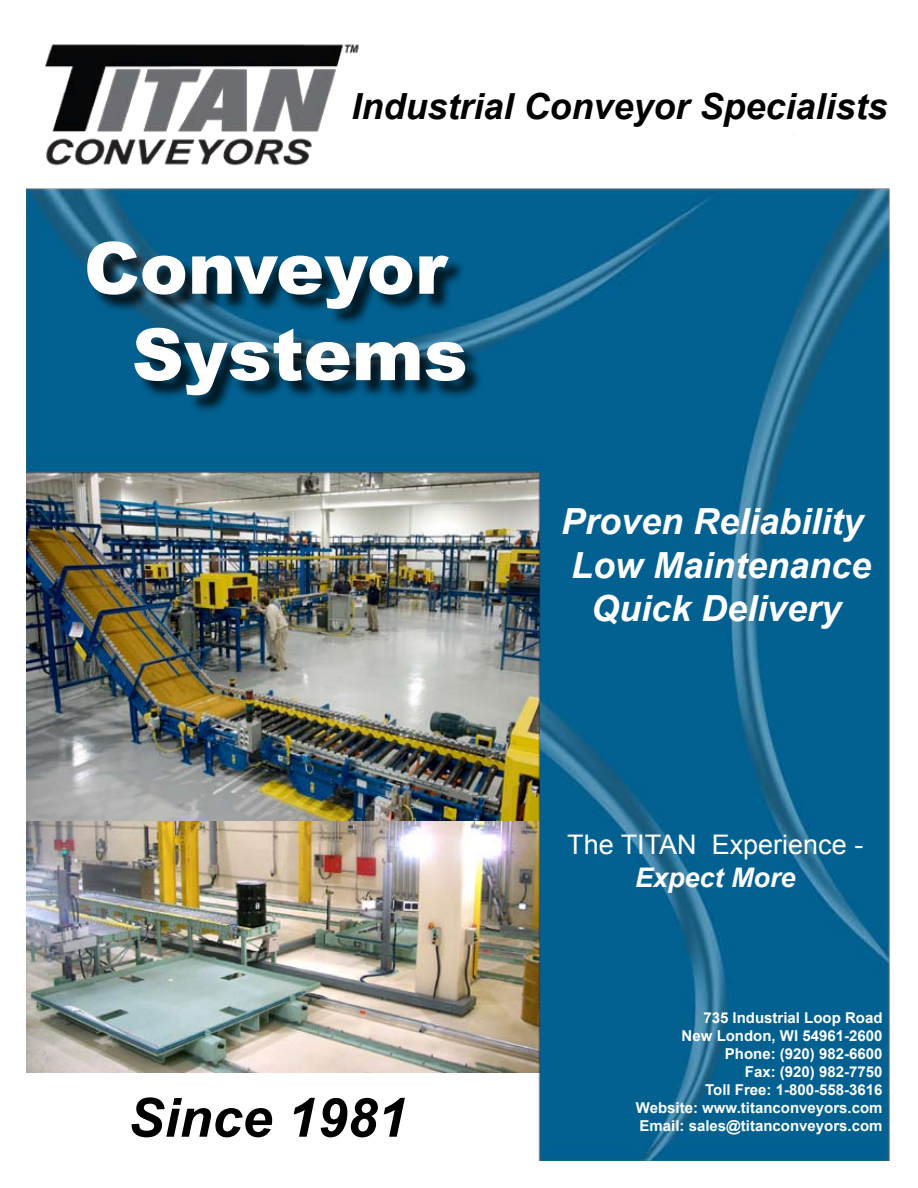
<style>
.page{position:relative;width:918px;height:1188px;background:#fff}
.page>*{position:absolute;margin:0;border:0;box-sizing:border-box;transform-origin:0 0}
.t1{font:900 72px/86.4px "Arial";color:#fff;text-align:right}
.t2{font:italic 700 54px "Arial";color:#000}
.t3{font:italic 700 36px/43.2px "Arial";color:#fff;text-align:center}
.t4{font:italic 700 36px "Arial";color:#000}
.t5{font:27px "Arial";color:#fff}
.t6{font:italic 700 27px "Arial";color:#fff}
.t7{font:700 15px/18px "Arial";color:#fff;text-align:right}
</style>
<div class="page">
<img style="left:27px;top:188px;width:863px;height:973px">
<div style="left:89px;top:244px;width:648px;height:246px;background:#000;opacity:.75"></div>
<img style="left:45px;top:44px;width:314px;height:122px">
<h3 class="t4" style="left:351px;top:82px;width:538px">Industrial Conveyor Specialists</h3>
<h1 class="t1" style="left:84px;top:223px;width:385px">Conveyor<br>Systems</h1>
<h2 class="t2" style="left:128px;top:1082px;width:281px">Since 1981</h2>
<h3 class="t3" style="left:561px;top:501px;width:312px">Proven Reliability<br>Low Maintenance<br>Quick Delivery</h3>
<h3 class="t5" style="left:567px;top:827px;width:298px">The TITAN Experience -</h3>
<h3 class="t6" style="left:635px;top:859px;width:162px">Expect More</h3>
<p class="t7" style="left:636px;top:1010px;width:248px">735 Industrial Loop Road<br>New London, WI 54961-2600<br>Phone: (920) 982-6600<br>Fax: (920) 982-7750<br>Toll Free: 1-800-558-3616<br>Website: www.titanconveyors.com<br>Email: sales@titanconveyors.com</p>
</div>
